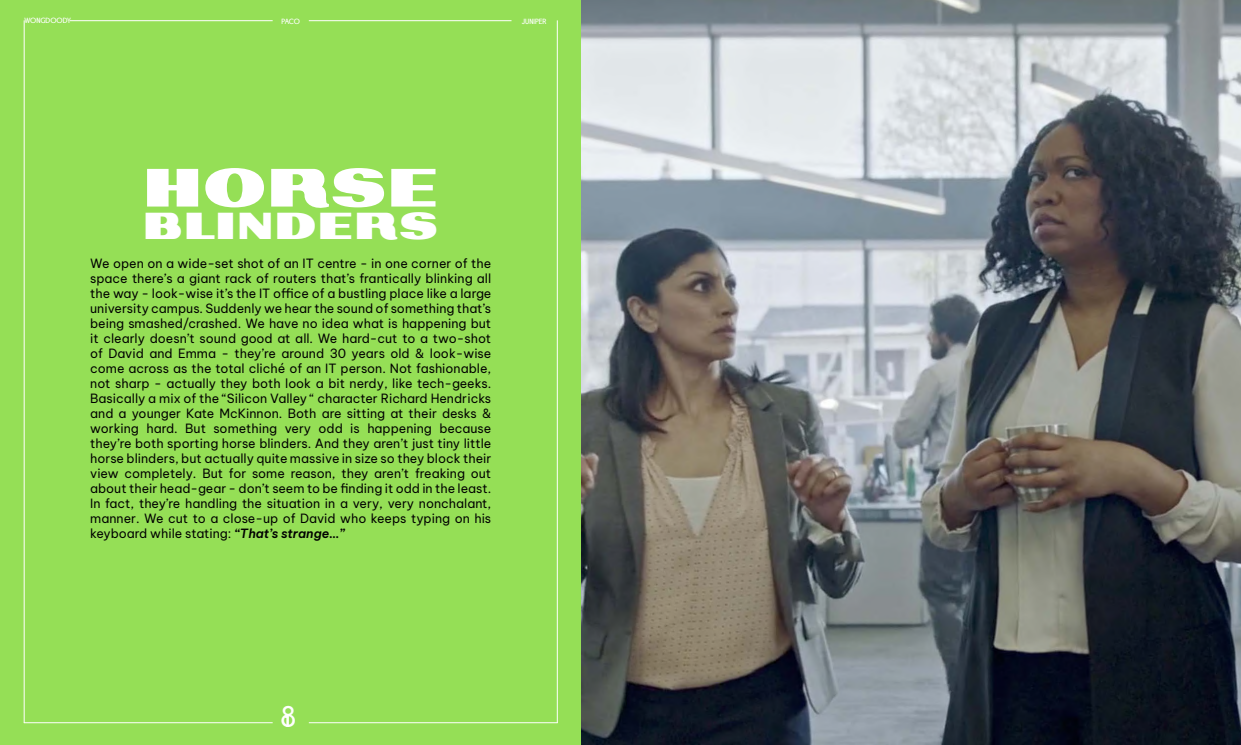
<style>
.page{position:relative;width:1241px;height:745px;background:#fff}
.page>*{position:absolute;margin:0;border:0;box-sizing:border-box;transform-origin:0 0}
.t1{font:900 53.75px "GTF Rouleur TRIAL";letter-spacing:.02em;color:#fff}
.t2{font:900 37.5px "GTF Rouleur TRIAL";letter-spacing:.035em;color:#fff}
.t3{font:30px "GTF Alti TRIAL";color:#fff}
.t4{font:12.5px/15px "Be Vietnam Pro";color:#000;text-align:justify}
.t5{font:7.5px "GTF Alti TRIAL";color:#fff}
.s1{font-weight:600;font-style:italic}
</style>
<div class="page">
<div style="left:0;top:0;width:581px;height:744px;background:#95df56"></div>
<hr style="left:24px;top:20px;width:1px;height:702px;background:#fff">
<hr style="left:70px;top:20px;width:202px;height:1px;background:#fff">
<hr style="left:309px;top:20px;width:202px;height:1px;background:#fff">
<hr style="left:309px;top:722px;width:248px;height:1px;background:#fff">
<hr style="left:24px;top:722px;width:248px;height:1px;background:#fff">
<hr style="left:557px;top:20px;width:1px;height:702px;background:#fff">
<img style="left:581px;top:0;width:659px;height:744px">
<p class="t5" style="left:24px;top:17px;width:48px">WONGDOODY</p>
<p class="t5" style="left:281px;top:18px;width:20px">PACO</p>
<p class="t5" style="left:522px;top:18px;width:26px">JUNIPER</p>
<h1 class="t1" style="left:143px;top:165px;width:296px">HORSE</h1>
<h2 class="t2" style="left:143px;top:210px;width:296px">BLINDERS</h2>
<p class="t4" style="left:90px;top:254px;width:402px">We open on a wide-set shot of an IT centre - in one corner of the space there’s a giant rack of routers that’s frantically blinking all the way - look-wise it’s the IT office of a bustling place like a large university campus. Suddenly we hear the sound of something that’s being smashed/crashed. We have no idea what is happening but it clearly doesn’t sound good at all. We hard-cut to a two-shot of David and Emma - they’re around 30 years old &amp; look-wise come across as the total cliché of an IT person. Not fashionable, not sharp - actually they both look a bit nerdy, like tech-geeks.<br>Basically a mix of the “Silicon Valley “ character Richard Hendricks and a younger Kate McKinnon. Both are sitting at their desks &amp; working hard. But something very odd is happening because they’re both sporting horse blinders. And they aren’t just tiny little horse blinders, but actually quite massive in size so they block their view completely. But for some reason, they aren’t freaking out about their head-gear - don’t seem to be finding it odd in the least.<br>In fact, they’re handling the situation in a very, very nonchalant, manner. We cut to a close-up of David who keeps typing on his keyboard while stating: <span class="s1">“That’s strange…”</span></p>
<h3 class="t3" style="left:280px;top:703px;width:18px">18</h3>
</div>
